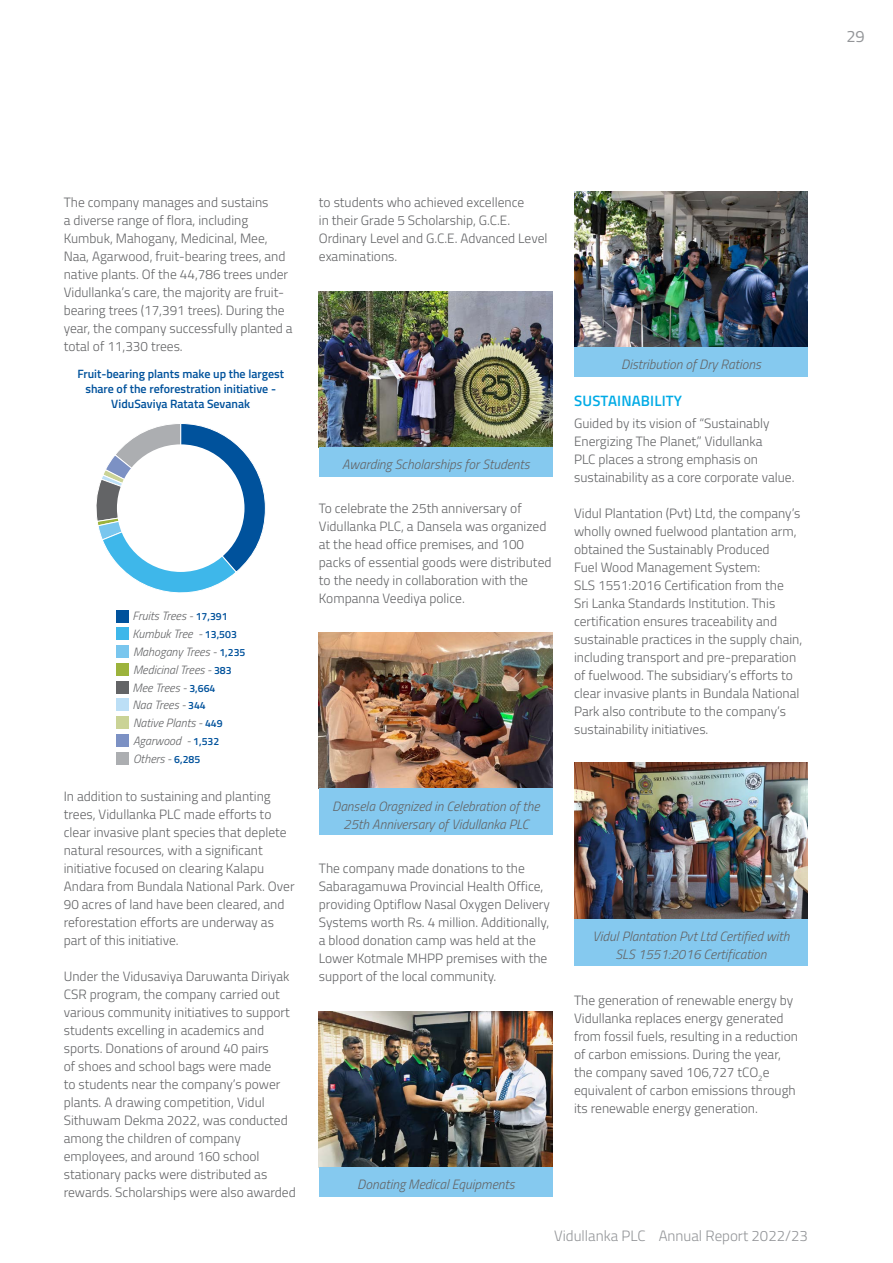
<style>
.page{position:relative;width:893px;height:1263px;background:#fff}
.page>*{position:absolute;margin:0;border:0;box-sizing:border-box;transform-origin:0 0}
.t1{font:16.5px "Titillium Web";color:#939598}
.t2{font:300 15px "Titillium Web";color:#939598}
.t3{font:600 15px "Titillium Web";letter-spacing:.01em;color:#00abe6}
.t4{font:300 13.5px/18px "Titillium Web";color:#636466}
.t5{font:italic 300 13.5px/18px "Titillium Web";color:#636466;text-align:center}
.t6{font:italic 300 12px/17.9px "Titillium Web";color:#636466}
.t7{font:600 12px/15px "Titillium Web";color:#00529c;text-align:center}
.s1{font-weight:600;font-style:normal;font-size:10.5px;color:#00529c}
</style>
<div class="page">
<div style="left:116px;top:610px;width:12px;height:12px;background:#00529c"></div>
<div style="left:116px;top:681px;width:12px;height:13px;background:#636466"></div>
<div style="left:116px;top:645px;width:12px;height:13px;background:#79c6ee"></div>
<div style="left:116px;top:716px;width:12px;height:13px;background:#cad396"></div>
<div style="left:116px;top:627px;width:12px;height:13px;background:#3eb7ea"></div>
<div style="left:116px;top:698px;width:12px;height:13px;background:#bcdff6"></div>
<div style="left:116px;top:663px;width:12px;height:13px;background:#9cb33c"></div>
<div style="left:116px;top:734px;width:12px;height:13px;background:#7c91c4"></div>
<div style="left:116px;top:752px;width:12px;height:13px;background:#acaeb1"></div>
<svg style="left:96px;top:423px;width:170px;height:170px"></svg>
<div style="left:117px;top:444px;width:127px;height:128px;background:#fff;border-radius:50%"></div>
<img style="left:319px;top:291px;width:234px;height:156px">
<div style="left:319px;top:448px;width:234px;height:29px;background:#85c9ef"></div>
<img style="left:319px;top:633px;width:234px;height:156px">
<div style="left:319px;top:789px;width:234px;height:46px;background:#85c9ef"></div>
<img style="left:319px;top:1011px;width:234px;height:156px">
<div style="left:319px;top:1168px;width:234px;height:29px;background:#85c9ef"></div>
<img style="left:574px;top:191px;width:234px;height:156px">
<div style="left:574px;top:347px;width:234px;height:30px;background:#85c9ef"></div>
<img style="left:574px;top:763px;width:234px;height:156px">
<div style="left:574px;top:919px;width:234px;height:46px;background:#85c9ef"></div>
<p class="t1" style="left:846px;top:24px;width:20px">29</p>
<p class="t4" style="left:64px;top:192px;width:230px">The company manages and sustains<br>a diverse range of flora, including Kumbuk, Mahogany, Medicinal, Mee, Naa, Agarwood, fruit-bearing trees, and native plants. Of the 44,786 trees under Vidullanka’s care, the majority are fruit&shy;bearing trees (17,391 trees). During the year, the company successfully planted a total of 11,330 trees.</p>
<p class="t7" style="left:77px;top:366px;width:208px">Fruit-bearing plants make up the largest share of the reforestration initiative -<br>ViduSaviya Ratata Sevanak</p>
<p class="t6" style="left:133px;top:607px;width:97px">Fruits Trees - <span class="s1">17,391</span></p>
<p class="t6" style="left:133px;top:624px;width:106px">Kumbuk Tree - <span class="s1">13,503</span></p>
<p class="t6" style="left:133px;top:642px;width:114px">Mahogany Trees - <span class="s1">1,235</span></p>
<p class="t6" style="left:133px;top:660px;width:100px">Medicinal Trees - <span class="s1">383</span></p>
<p class="t6" style="left:133px;top:678px;width:84px">Mee Trees - <span class="s1">3,664</span></p>
<p class="t6" style="left:133px;top:696px;width:75px">Naa Trees - <span class="s1">344</span></p>
<p class="t6" style="left:133px;top:713px;width:91px">Native Plants - <span class="s1">449</span></p>
<p class="t6" style="left:133px;top:731px;width:88px">Agarwood - <span class="s1">1,532<br></span>Others - <span class="s1">6,285</span></p>
<p class="t4" style="left:64px;top:786px;width:232px">In addition to sustaining and planting trees, Vidullanka PLC made efforts to clear invasive plant species that deplete natural resources, with a significant initiative focused on clearing Kalapu Andara from Bundala National Park. Over 90 acres of land have been cleared, and reforestation efforts are underway as part of this initiative.</p>
<p class="t4" style="left:64px;top:966px;width:233px">Under the Vidusaviya Daruwanta Diriyak CSR program, the company carried out various community initiatives to support students excelling in academics and sports. Donations of around 40 pairs<br>of shoes and school bags were made<br>to students near the company’s power plants. A drawing competition, Vidul Sithuwam Dekma 2022, was conducted among the children of company employees, and around 160 school stationary packs were distributed as rewards. Scholarships were also awarded</p>
<p class="t4" style="left:319px;top:192px;width:230px">to students who achieved excellence<br>in their Grade 5 Scholarship, G.C.E.<br>Ordinary Level and G.C.E. Advanced Level examinations.</p>
<p class="t5" style="left:342px;top:455px;width:189px">Awarding Scholarships for Students</p>
<p class="t4" style="left:319px;top:498px;width:234px">To celebrate the 25th anniversary of Vidullanka PLC, a Dansela was organized at the head office premises, and 100 packs of essential goods were distributed to the needy in collaboration with the Kompanna Veediya police.</p>
<p class="t5" style="left:621px;top:355px;width:141px">Distribution of Dry Rations</p>
<p class="t3" style="left:574px;top:390px;width:110px">SUSTAINABILITY</p>
<p class="t4" style="left:574px;top:414px;width:222px">Guided by its vision of “Sustainably Energizing The Planet,” Vidullanka<br>PLC places a strong emphasis on sustainability as a core corporate value.</p>
<p class="t4" style="left:574px;top:504px;width:230px">Vidul Plantation (Pvt) Ltd, the company’s wholly owned fuelwood plantation arm, obtained the Sustainably Produced<br>Fuel Wood Management System:<br>SLS 1551:2016 Certification from the<br>Sri Lanka Standards Institution. This certification ensures traceability and sustainable practices in the supply chain, including transport and pre-preparation of fuelwood. The subsidiary’s efforts to clear invasive plants in Bundala National Park also contribute to the company’s sustainability initiatives.</p>
<p class="t5" style="left:332px;top:796px;width:209px">Dansela Oragnized in Celebration of the<br>25th Anniversary of Vidullanka PLC</p>
<p class="t4" style="left:319px;top:858px;width:233px">The company made donations to the Sabaragamuwa Provincial Health Office, providing Optiflow Nasal Oxygen Delivery Systems worth Rs. 4 million. Additionally, a blood donation camp was held at the Lower Kotmale MHPP premises with the support of the local community.</p>
<p class="t5" style="left:593px;top:926px;width:198px">Vidul Plantation Pvt Ltd Certified with<br>SLS 1551:2016 Certification</p>
<p class="t4" style="left:574px;top:990px;width:225px">The generation of renewable energy by Vidullanka replaces energy generated from fossil fuels, resulting in a reduction of carbon emissions. During the year, the company saved 106,727 tCO<sub>2</sub>e equivalent of carbon emissions through its renewable energy generation.</p>
<p class="t5" style="left:357px;top:1175px;width:159px">Donating Medical Equipments</p>
<p class="t2" style="left:554px;top:1225px;width:255px">Vidullanka PLC Annual Report 2022/23</p>
</div>
